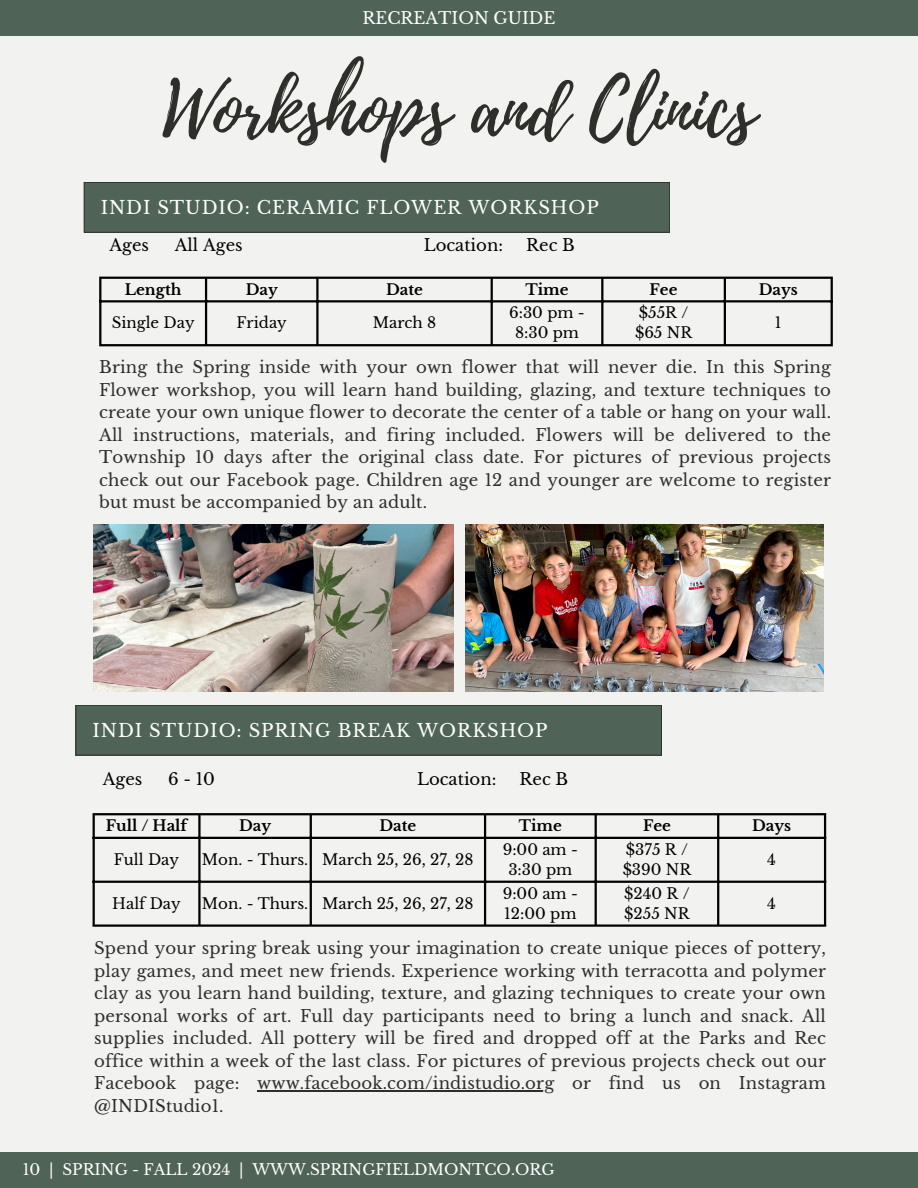
<style>
.page{position:relative;width:918px;height:1188px;background:#f2f3f0}
.page>*{position:absolute;margin:0;border:0;box-sizing:border-box;transform-origin:0 0}
.t1{font:75px "Playlist Script";color:#2e2e2a}
.t2{font:18px "Libre Baskerville";letter-spacing:.05em;color:#fff}
.t3{font:16.5px/22.5px "Libre Baskerville";letter-spacing:.01em;color:#2e2e2a;text-align:justify}
.t4{font:16.5px "Libre Baskerville";color:#000}
.t5{font:16.5px "Libre Baskerville";color:#fff}
.t6{font:15.15px "Libre Baskerville";color:#fff}
.t7{font:15px/20.2px "Libre Baskerville";color:#000;text-align:center}
.t8{font:700 15px "Libre Baskerville";color:#000}
</style>
<div class="page">
<div style="left:0;top:0;width:918px;height:36px;background:#4f6456"></div>
<div style="left:0;top:1152px;width:918px;height:36px;background:#4f6456"></div>
<div style="left:75px;top:705px;width:587px;height:51px;background:#4f6456"></div>
<hr style="left:93px;top:815px;width:2px;height:109px;background:#000">
<hr style="left:198px;top:815px;width:3px;height:109px;background:#000">
<hr style="left:310px;top:815px;width:2px;height:109px;background:#000">
<hr style="left:484px;top:815px;width:2px;height:109px;background:#000">
<hr style="left:595px;top:815px;width:2px;height:109px;background:#000">
<hr style="left:717px;top:815px;width:2px;height:109px;background:#000">
<hr style="left:824px;top:815px;width:2px;height:109px;background:#000">
<hr style="left:93px;top:813px;width:733px;height:2px;background:#000">
<hr style="left:93px;top:837px;width:733px;height:2px;background:#000">
<hr style="left:93px;top:881px;width:733px;height:2px;background:#000">
<hr style="left:93px;top:924px;width:733px;height:3px;background:#000">
<div style="left:84px;top:182px;width:586px;height:51px;background:#4f6456"></div>
<hr style="left:99px;top:279px;width:2px;height:65px;background:#000">
<hr style="left:205px;top:279px;width:2px;height:65px;background:#000">
<hr style="left:316px;top:279px;width:3px;height:65px;background:#000">
<hr style="left:491px;top:279px;width:2px;height:65px;background:#000">
<hr style="left:601px;top:279px;width:2px;height:65px;background:#000">
<hr style="left:724px;top:279px;width:2px;height:65px;background:#000">
<hr style="left:831px;top:279px;width:2px;height:65px;background:#000">
<hr style="left:99px;top:277px;width:734px;height:2px;background:#000">
<hr style="left:99px;top:300px;width:734px;height:2px;background:#000">
<hr style="left:99px;top:344px;width:734px;height:2px;background:#000">
<hr style="left:257px;top:1090px;width:297px;height:2px;background:#2e2e2a">
<img style="left:94px;top:525px;width:360px;height:166px">
<img style="left:465px;top:525px;width:359px;height:166px">
<p class="t5" style="left:362px;top:8px;width:195px">RECREATION GUIDE</p>
<p class="t1" style="left:162px;top:56px;width:595px">Workshops and Clinics</p>
<p class="t2" style="left:101px;top:197px;width:500px">INDI STUDIO: CERAMIC FLOWER WORKSHOP</p>
<p class="t4" style="left:109px;top:235px;width:41px">Ages</p>
<p class="t4" style="left:175px;top:235px;width:69px">All Ages</p>
<p class="t4" style="left:424px;top:235px;width:81px">Location:</p>
<p class="t4" style="left:526px;top:235px;width:50px">Rec B</p>
<p class="t8" style="left:125px;top:280px;width:58px">Length</p>
<p class="t8" style="left:246px;top:280px;width:34px">Day</p>
<p class="t8" style="left:386px;top:280px;width:38px">Date</p>
<p class="t8" style="left:525px;top:280px;width:45px">Time</p>
<p class="t8" style="left:650px;top:280px;width:29px">Fee</p>
<p class="t8" style="left:759px;top:280px;width:41px">Days</p>
<p class="t7" style="left:112px;top:313px;width:85px">Single Day</p>
<p class="t7" style="left:237px;top:313px;width:52px">Friday</p>
<p class="t7" style="left:373px;top:313px;width:65px">March 8</p>
<p class="t7" style="left:509px;top:303px;width:77px">6:30 pm -<br>8:30 pm</p>
<p class="t7" style="left:639px;top:303px;width:51px">$55R /</p>
<p class="t7" style="left:775px;top:313px;width:8px">1</p>
<p class="t7" style="left:635px;top:323px;width:59px">$65 NR</p>
<p class="t3" style="left:99px;top:356px;width:733px">Bring the Spring inside with your own flower that will never die. In this Spring Flower workshop, you will learn hand building, glazing, and texture techniques to create your own unique flower to decorate the center of a table or hang on your wall.<br>All instructions, materials, and firing included. Flowers will be delivered to the Township 10 days after the original class date. For pictures of previous projects check out our Facebook page. Children age 12 and younger are welcome to register but must be accompanied by an adult.</p>
<h3 class="t2" style="left:92px;top:720px;width:457px">INDI STUDIO: SPRING BREAK WORKSHOP</h3>
<h3 class="t4" style="left:103px;top:769px;width:41px">Ages</h3>
<h2 class="t4" style="left:168px;top:769px;width:48px">6-10</h2>
<p class="t4" style="left:417px;top:769px;width:81px">Location:</p>
<p class="t4" style="left:520px;top:769px;width:50px">Rec B</p>
<h2 class="t8" style="left:106px;top:817px;width:83px">Full / Half</h2>
<h1 class="t8" style="left:239px;top:817px;width:34px">Day</h1>
<h2 class="t8" style="left:379px;top:817px;width:38px">Date</h2>
<p class="t8" style="left:519px;top:817px;width:45px">Time</p>
<p class="t8" style="left:643px;top:817px;width:29px">Fee</p>
<p class="t8" style="left:752px;top:817px;width:41px">Days</p>
<p class="t7" style="left:114px;top:849px;width:67px">Full Day</p>
<p class="t7" style="left:202px;top:849px;width:108px">Mon. - Thurs.</p>
<p class="t7" style="left:322px;top:849px;width:153px">March 25, 26, 27, 28</p>
<p class="t7" style="left:503px;top:839px;width:77px">9:00 am -<br>3:30 pm</p>
<p class="t7" style="left:626px;top:839px;width:63px">$375 R /</p>
<p class="t7" style="left:767px;top:849px;width:10px">4</p>
<p class="t7" style="left:623px;top:860px;width:70px">$390 NR</p>
<p class="t7" style="left:112px;top:893px;width:70px">Half Day</p>
<p class="t7" style="left:202px;top:893px;width:108px">Mon. - Thurs.</p>
<p class="t7" style="left:322px;top:893px;width:153px">March 25, 26, 27, 28</p>
<p class="t7" style="left:503px;top:883px;width:77px;text-align:left">9:00 am -<br>12:00 pm</p>
<p class="t7" style="left:624px;top:883px;width:67px">$240 R /</p>
<p class="t7" style="left:624px;top:903px;width:67px">$255 NR</p>
<p class="t7" style="left:767px;top:893px;width:10px">4</p>
<p class="t3" style="left:94px;top:937px;width:733px">Spend your spring break using your imagination to create unique pieces of pottery, play games, and meet new friends. Experience working with terracotta and polymer clay as you learn hand building, texture, and glazing techniques to create your own personal works of art. Full day participants need to bring a lunch and snack. All supplies included. All pottery will be fired and dropped off at the Parks and Rec office within a week of the last class. For pictures of previous projects check out our Facebook page:</p>
<p class="t3" style="left:257px;top:1072px;width:570px">www.facebook.com/indistudio.org or find us on Instagram</p>
<p class="t3" style="left:94px;top:1095px;width:131px">@INDIStudio1.</p>
<p class="t6" style="left:23px;top:1161px;width:533px">10 | SPRING - FALL 2024 | WWW.SPRINGFIELDMONTCO.ORG</p>
</div>
